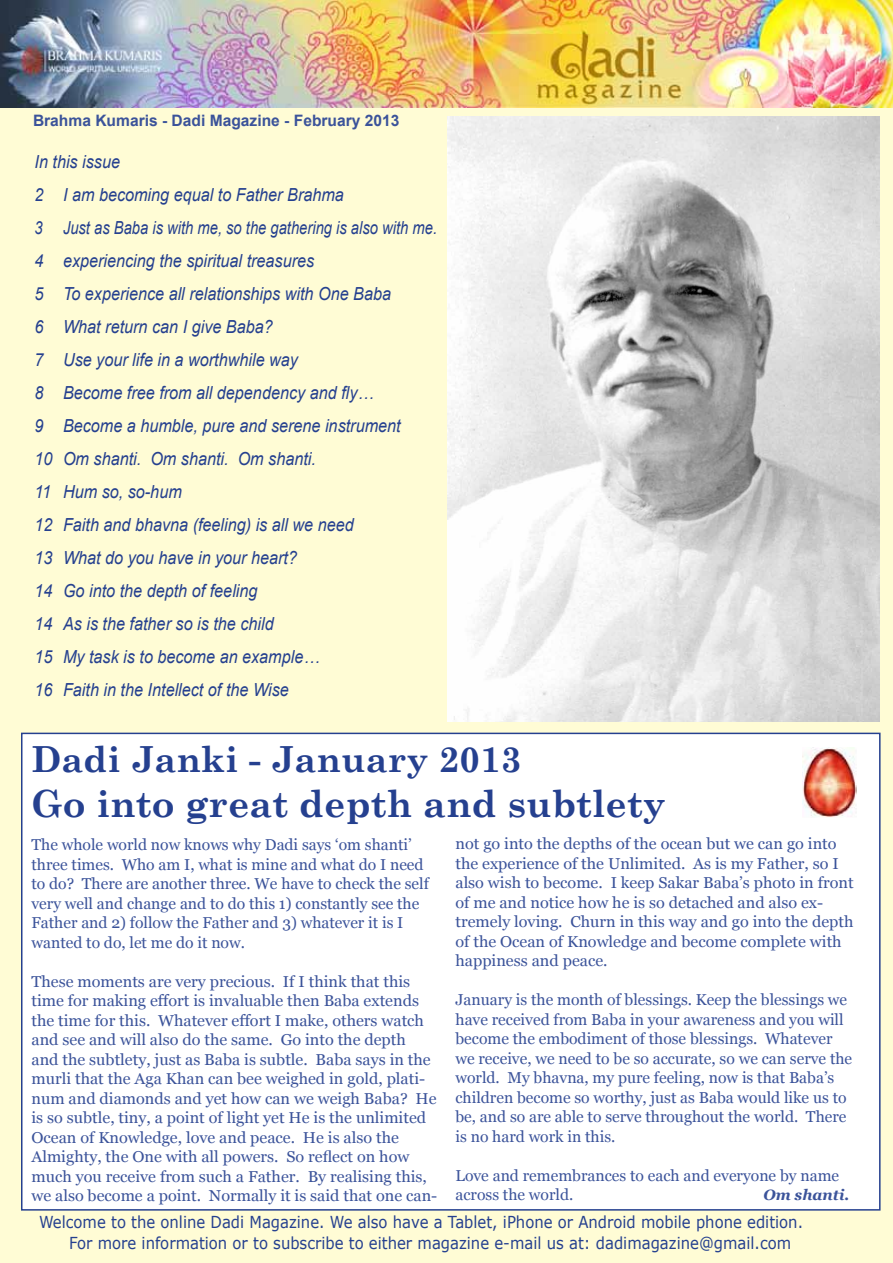
<style>
.page{position:relative;width:893px;height:1263px;background:#fff}
.page>*{position:absolute;margin:0;border:0;box-sizing:border-box;transform-origin:0 0}
.t1{font:700 37.5px "Century Schoolbook";color:#25408f}
.t2{font:700 36px "Century Schoolbook";color:#25408f}
.t3{font:italic 18px/33px "Arial";color:#25408f;scale:.9 1}
.t4{font:16.5px/21px "Verdana";color:#25408f;scale:.9 1}
.t5{font:15.75px/19.5px "Georgia";color:#3b539a}
.t6{font:700 15.75px "Arial";color:#3b539a}
.t7{font:italic 700 15px "Georgia";color:#3b539a}
</style>
<div class="page">
<div style="left:0;top:99px;width:893px;height:1164px;background:#fffcd5"></div>
<img style="left:1px;top:0;width:892px;height:107px">
<div style="left:22px;top:733px;width:858px;height:477px;background:#fff"></div>
<img style="left:803px;top:747px;width:53px;height:70px">
<img style="left:448px;top:117px;width:431px;height:605px">
<p class="t6" style="left:33px;top:110px;width:368px">Brahma Kumaris - Dadi Magazine - February 2013</p>
<p class="t3" style="left:34px;top:145px;width:449px">In this issue<br>2 I am becoming equal to Father Brahma<br>3 Just as Baba is with me, so the gathering is also with me.<br>4 experiencing the spiritual treasures<br>5 To experience all relationships with One Baba<br>6 What return can I give Baba?<br>7 Use your life in a worthwhile way<br>8 Become free from all dependency and fly…<br>9 Become a humble, pure and serene instrument<br>10 Om shanti. Om shanti. Om shanti.<br>11 Hum so, so-hum<br>12 Faith and bhavna (feeling) is all we need<br>13 What do you have in your heart?<br>14 Go into the depth of feeling<br>14 As is the father so is the child<br>15 My task is to become an example…<br>16 Faith in the Intellect of the Wise</p>
<h2 class="t2" style="left:32px;top:737px;width:491px">Dadi Janki - January 2013</h2>
<h1 class="t1" style="left:32px;top:780px;width:636px">Go into great depth and subtlety</h1>
<p class="t5" style="left:455px;top:833px;width:400px">not go into the depths of the ocean but we can go into the experience of the Unlimited. As is my Father, so I also wish to become. I keep Sakar Baba’s photo in front of me and notice how he is so detached and also ex&shy;tremely loving. Churn in this way and go into the depth of the Ocean of Knowledge and become complete with happiness and peace.</p>
<p class="t5" style="left:455px;top:989px;width:398px">January is the month of blessings. Keep the blessings we have received from Baba in your awareness and you will become the embodiment of those blessings. Whatever we receive, we need to be so accurate, so we can serve the world. My bhavna, my pure feeling, now is that Baba’s children become so worthy, just as Baba would like us to be, and so are able to serve throughout the world. There is no hard work in this.</p>
<p class="t5" style="left:455px;top:1165px;width:385px">Love and remembrances to each and everyone by name across the world.</p>
<p class="t5" style="left:32px;top:835px;width:399px">The whole world now knows why Dadi says ‘om shanti’ three times. Who am I, what is mine and what do I need to do? There are another three. We have to check the self very well and change and to do this 1) constantly see the Father and 2) follow the Father and 3) whatever it is I wanted to do, let me do it now.</p>
<p class="t5" style="left:32px;top:971px;width:407px">These moments are very precious. If I think that this time for making effort is invaluable then Baba extends the time for this. Whatever effort I make, others watch and see and will also do the same. Go into the depth<br>and the subtlety, just as Baba is subtle. Baba says in the murli that the Aga Khan can bee weighed in gold, plati&shy;num and diamonds and yet how can we weigh Baba? He is so subtle, tiny, a point of light yet He is the unlimited Ocean of Knowledge, love and peace. He is also the Almighty, the One with all powers. So reflect on how much you receive from such a Father. By realising this, we also become a point. Normally it is said that one can-</p>
<p class="t7" style="left:763px;top:1184px;width:87px">Om shanti.</p>
<p class="t4" style="left:69px;top:1212px;width:817px;text-indent:-30px">Welcome to the online Dadi Magazine. We also have a Tablet, iPhone or Android mobile phone edition.<br>For more information or to subscribe to either magazine e-mail us at: dadimagazine@gmail.com</p>
</div>
